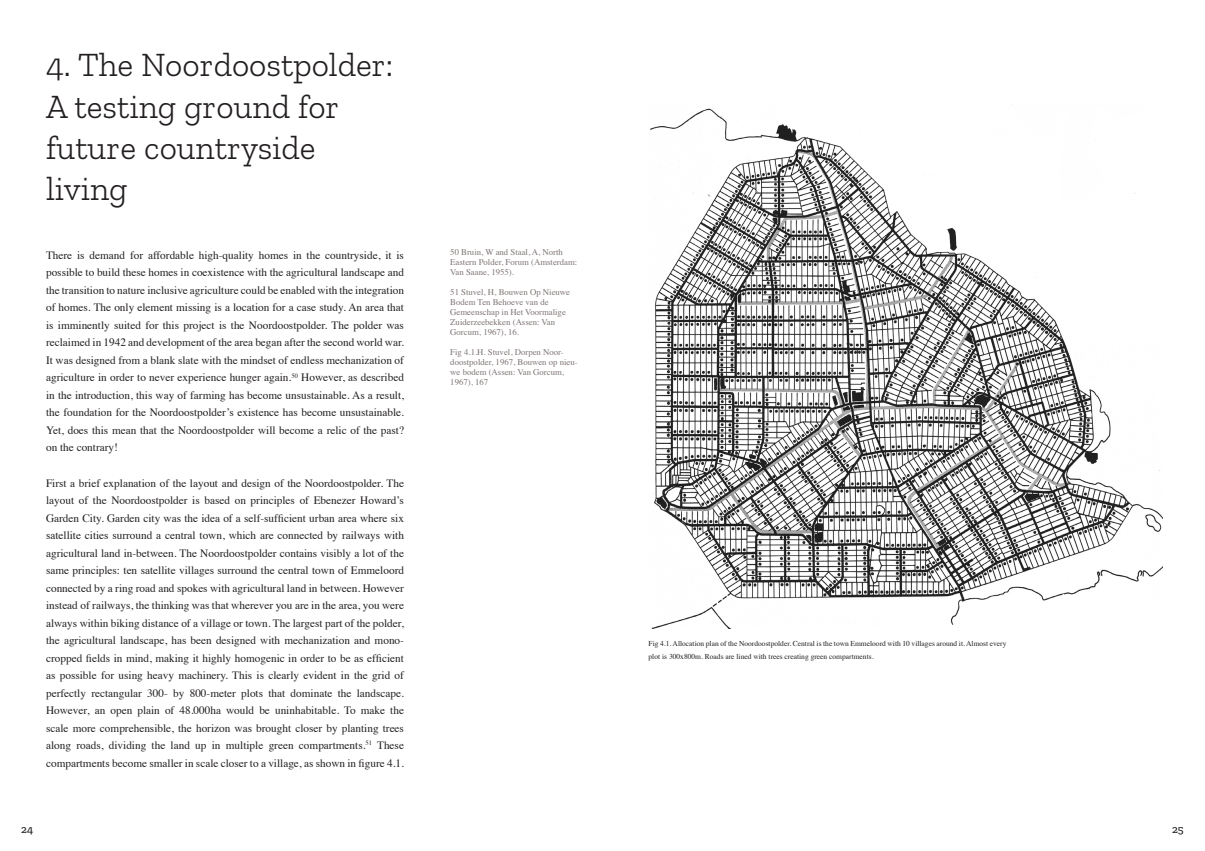
<style>
.page{position:relative;width:1205px;height:851px;background:#fff}
.page>*{position:absolute;margin:0;border:0;box-sizing:border-box;transform-origin:0 0}
.t1{font:300 33.75px/41.2px "Zilla Slab";color:#231f20}
.Text{font:11.25px/17.5px "Times";color:#231f20;text-align:justify}
.t2{font:500 11.25px "Zilla Slab";color:#231f20}
.Source_caption{font:8.75px/10px "Times";color:#7f7674}
.t3{font:7.5px/12.5px "Times";color:#231f20}
</style>
<div class="page">
<img style="left:650px;top:104px;width:512px;height:524px">
<p class="t1" style="left:46px;top:45px;width:349px">4. The Noordoostpolder:<br>A testing ground for future countryside living</p>
<p class="Text" style="left:46px;top:245px;width:359px">There is demand for affordable high-quality homes in the countryside, it is possible to build these homes in coexistence with the agricultural landscape and the transition to nature inclusive agriculture could be enabled with the integration of homes. The only element missing is a location for a case study. An area that is imminently suited for this project is the Noordoostpolder. The polder was reclaimed in 1942 and development of the area began after the second world war.<br>It was designed from a blank slate with the mindset of endless mechanization of agriculture in order to never experience hunger again.<sup>50</sup> However, as described in the introduction, this way of farming has become unsustainable. As a result, the foundation for the Noordoostpolder’s existence has become unsustainable.<br>Yet, does this mean that the Noordoostpolder will become a relic of the past? on the contrary!</p>
<p class="Text" style="left:46px;top:473px;width:359px">First a brief explanation of the layout and design of the Noordoostpolder. The layout of the Noordoostpolder is based on principles of Ebenezer Howard’s Garden City. Garden city was the idea of a self-sufficient urban area where six satellite cities surround a central town, which are connected by railways with agricultural land in-between. The Noordoostpolder contains visibly a lot of the same principles: ten satellite villages surround the central town of Emmeloord connected by a ring road and spokes with agricultural land in between. However instead of railways, the thinking was that wherever you are in the area, you were always within biking distance of a village or town. The largest part of the polder, the agricultural landscape, has been designed with mechanization and mono&shy;cropped fields in mind, making it highly homogenic in order to be as efficient as possible for using heavy machinery. This is clearly evident in the grid of perfectly rectangular 300- by 800-meter plots that dominate the landscape.<br>However, an open plain of 48.000ha would be uninhabitable. To make the scale more comprehensible, the horizon was brought closer by planting trees along roads, dividing the land up in multiple green compartments.<sup>51</sup> These compartments become smaller in scale closer to a village, as shown in figure 4.1.</p>
<p class="Source_caption" style="left:450px;top:246px;width:128px">50 Bruin, W and Staal, A, North<br>Eastern Polder, Forum (Amsterdam:<br>Van Saane, 1955).</p>
<p class="Source_caption" style="left:450px;top:286px;width:121px">51 Stuvel, H, Bouwen Op Nieuwe<br>Bodem Ten Behoeve van de<br>Gemeenschap in Het Voormalige<br>Zuiderzeebekken (Assen: Van<br>Gorcum, 1967), 16.</p>
<p class="Source_caption" style="left:450px;top:346px;width:129px">Fig 4.1.H. Stuvel, Dorpen Noor&shy;doostpolder, 1967, Bouwen op nieu&shy;we bodem (Assen: Van Gorcum,<br>1967), 167</p>
<p class="t3" style="left:648px;top:637px;width:359px">Fig 4.1. Allocation plan of the Noordoostpolder. Central is the town Emmeloord with 10 villages around it. Almost every plot is 300x800m. Roads are lined with trees creating green compartments.</p>
<p class="t2" style="left:21px;top:823px;width:14px">24</p>
<p class="t2" style="left:1172px;top:823px;width:13px">25</p>
</div>
